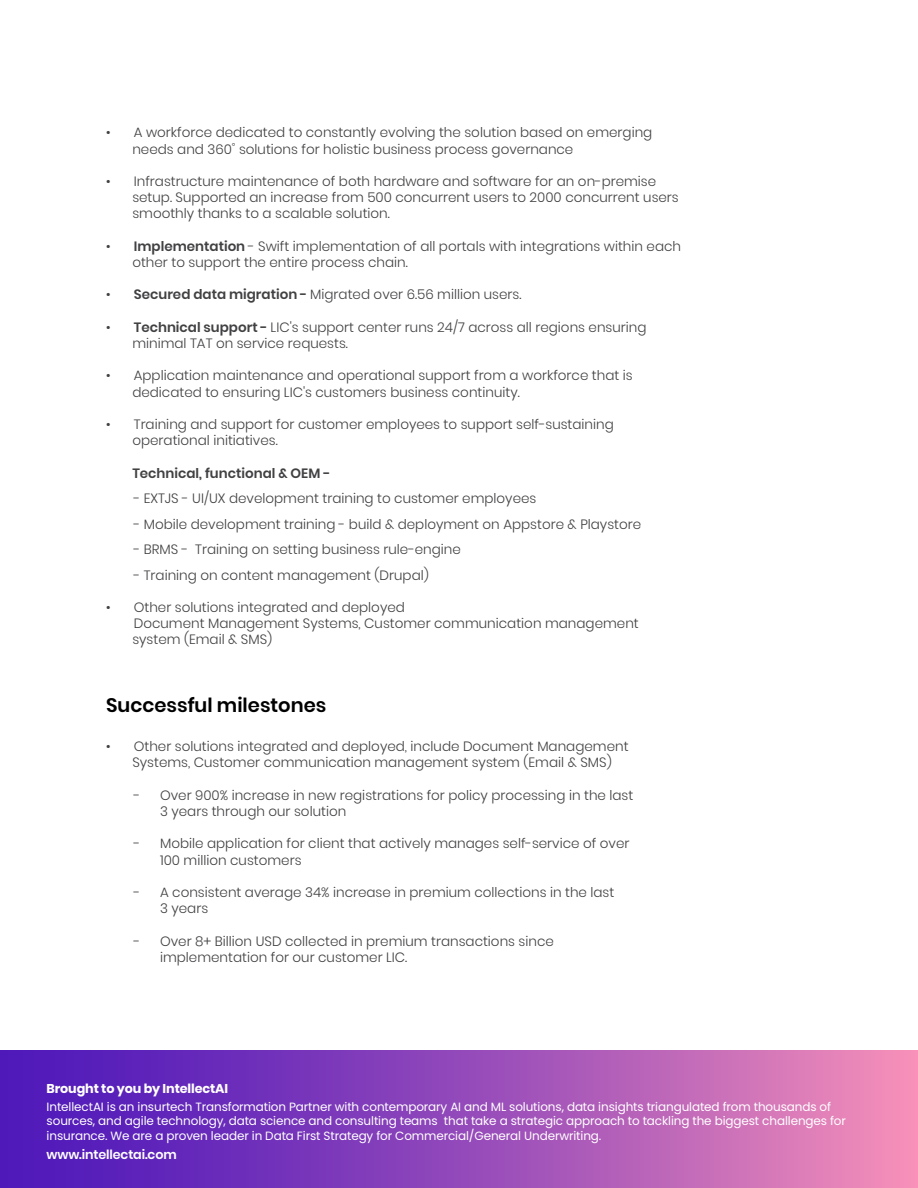
<style>
.page{position:relative;width:918px;height:1188px;background:#fff}
.page>*{position:absolute;margin:0;border:0;box-sizing:border-box;transform-origin:0 0}
.t1{font:600 19.5px "Poppins";color:#000}
.t2{font:300 13.5px/16.2px "Poppins";color:#414042}
.t3{font:600 13.5px "Poppins";color:#414042}
.t4{font:700 12.75px "Poppins";letter-spacing:-.01em;color:#fff}
.t5{font:600 12.75px "Poppins";letter-spacing:-.01em;color:#fff}
.t6{font:12px/14.4px "Poppins";letter-spacing:-.01em;color:#fff}
.s1{font-weight:600}
</style>
<div class="page">
<div style="left:0;top:1051px;width:918px;height:137px;background:linear-gradient(to right,#410fba,#ef8bb9)"></div>
<p class="t2" style="left:132px;top:125px;width:521px;text-indent:-26px">• A workforce dedicated to constantly evolving the solution based on emerging needs and 360˚ solutions for holistic business process governance</p>
<p class="t2" style="left:132px;top:173px;width:548px;text-indent:-26px">• Infrastructure maintenance of both hardware and software for an on-premise setup. Supported an increase from 500 concurrent users to 2000 concurrent users smoothly thanks to a scalable solution.</p>
<p class="t2" style="left:132px;top:238px;width:550px;text-indent:-26px">• <span class="s1">Implementation</span> - Swift implementation of all portals with integrations within each other to support the entire process chain.</p>
<p class="t2" style="left:106px;top:287px;width:417px">• <span class="s1">Secured data migration -</span> Migrated over 6.56 million users.</p>
<p class="t2" style="left:132px;top:319px;width:516px;text-indent:-26px">• <span class="s1">Technical support -</span> LIC's support center runs 24/7 across all regions ensuring minimal TAT on service requests.</p>
<p class="t2" style="left:132px;top:368px;width:502px;text-indent:-26px">• Application maintenance and operational support from a workforce that is dedicated to ensuring LIC's customers business continuity.</p>
<p class="t2" style="left:132px;top:416px;width:483px;text-indent:-26px">• Training and support for customer employees to support self-sustaining operational initiatives.</p>
<p class="t3" style="left:132px;top:465px;width:200px">Technical, functional &amp; OEM -</p>
<p class="t2" style="left:134px;top:490px;width:404px">- EXTJS - UI/UX development training to customer employees</p>
<p class="t2" style="left:134px;top:516px;width:509px">- Mobile development training - build &amp; deployment on Appstore &amp; Playstore</p>
<p class="t2" style="left:134px;top:541px;width:329px">- BRMS - Training on setting business rule-engine</p>
<p class="t2" style="left:134px;top:567px;width:297px">- Training on content management (Drupal)</p>
<p class="t2" style="left:132px;top:599px;width:508px;text-indent:-26px">• Other solutions integrated and deployed<br>Document Management Systems, Customer communication management system (Email &amp; SMS)</p>
<h1 class="t1" style="left:106px;top:693px;width:222px">Successful milestones</h1>
<p class="t2" style="left:132px;top:738px;width:498px;text-indent:-26px">• Other solutions integrated and deployed, include Document Management<br>Systems, Customer communication management system (Email &amp; SMS)</p>
<p class="t2" style="left:160px;top:787px;width:475px;text-indent:-26px">- Over 900% increase in new registrations for policy processing in the last<br>3 years through our solution</p>
<p class="t2" style="left:160px;top:836px;width:471px;text-indent:-26px">- Mobile application for client that actively manages self-service of over<br>100 million customers</p>
<p class="t2" style="left:160px;top:884px;width:456px;text-indent:-26px">- A consistent average 34% increase in premium collections in the last<br>3 years</p>
<p class="t2" style="left:160px;top:933px;width:395px;text-indent:-26px">- Over 8+ Billion USD collected in premium transactions since implementation for our customer LIC.</p>
<p class="t4" style="left:47px;top:1081px;width:183px">Brought to you by IntellectAI</p>
<p class="t6" style="left:47px;top:1099px;width:801px">IntellectAI is an insurtech Transformation Partner with contemporary AI and ML solutions, data insights triangulated from thousands of sources, and agile technology, data science and consulting teams that take a strategic approach to tackling the biggest challenges for insurance. We are a proven leader in Data First Strategy for Commercial/General Underwriting.</p>
<p class="t5" style="left:47px;top:1147px;width:132px">www.intellectai.com</p>
</div>
